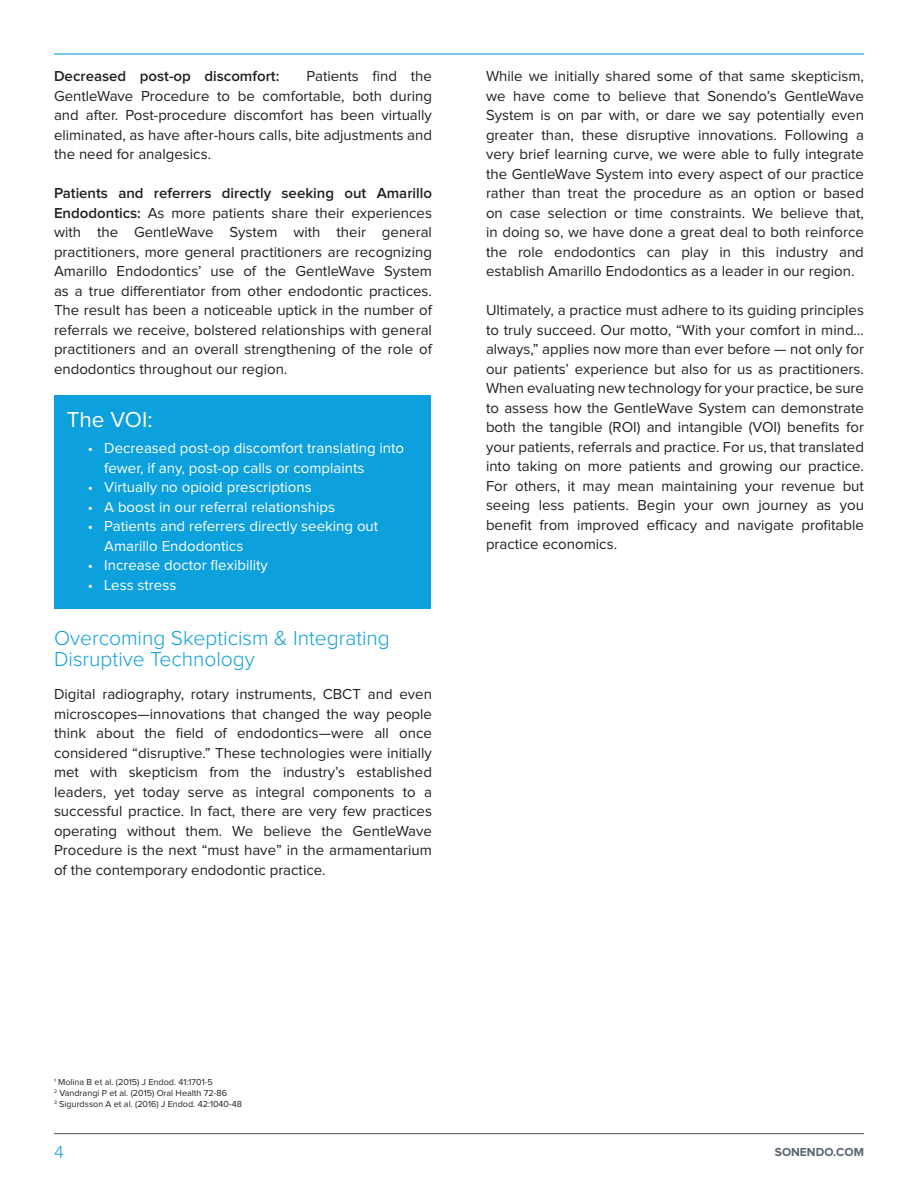
<style>
.page{position:relative;width:918px;height:1188px;background:#fff}
.page>*{position:absolute;margin:0;border:0;box-sizing:border-box;transform-origin:0 0}
.body_copy{font:22.5px "Proxima Nova";color:#fff}
.body_copy-2{font:300 21px/21px "Proxima Nova";color:#0ca0dc}
.t1{font:300 18px "Proxima Nova";color:#0ca0dc}
.body_copy-3{font:15px/19.5px "Proxima Nova";color:#231f20;text-align:justify}
.t2{font:15px/19.5px "Proxima Nova";color:#fff}
.body_copy-4{font:600 15px "Proxima Nova";color:#231f20}
.t3{font:700 12px "Proxima Nova";color:#5a6470}
.t4{font:9px "Proxima Nova";color:#231f20}
.s1{font-weight:600}
</style>
<div class="page">
<hr style="left:54px;top:1133px;width:810px;height:1px;background:#5a6470">
<hr style="left:54px;top:53px;width:810px;height:2px;background:#0ca0dc">
<div style="left:54px;top:395px;width:376px;height:214px;background:#0ca0dc"></div>
<p class="body_copy-3" style="left:54px;top:67px;width:380px;text-indent:253px">Patients find the GentleWave Procedure to be comfortable, both during and after. Post-procedure discomfort has been virtually eliminated, as have after-hours calls, bite adjustments and the need for analgesics.</p>
<p class="body_copy-3" style="left:54px;top:184px;width:380px"><span class="s1">Patients and referrers directly seeking out Amarillo Endodontics:</span> As more patients share their experiences with the GentleWave System with their general practitioners, more general practitioners are recognizing Amarillo Endodontics’ use of the GentleWave System as a true differentiator from other endodontic practices.<br>The result has been a noticeable uptick in the number of referrals we receive, bolstered relationships with general practitioners and an overall strengthening of the role of endodontics throughout our region.</p>
<p class="body_copy-4" style="left:54px;top:68px;width:227px">Decreased post-op discomfort:</p>
<p class="body_copy" style="left:67px;top:407px;width:87px">The VOI:</p>
<p class="t2" style="left:104px;top:439px;width:301px;text-indent:-16px">• Decreased post-op discomfort translating into fewer, if any, post-op calls or complaints</p>
<p class="t2" style="left:88px;top:478px;width:225px">• Virtually no opioid prescriptions</p>
<p class="t2" style="left:88px;top:497px;width:249px">• A boost in our referral relationships</p>
<p class="t2" style="left:104px;top:517px;width:276px;text-indent:-16px">• Patients and referrers directly seeking out<br>Amarillo Endodontics</p>
<p class="t2" style="left:88px;top:556px;width:182px">• Increase doctor flexibility</p>
<p class="t2" style="left:88px;top:575px;width:90px">• Less stress</p>
<p class="body_copy-2" style="left:54px;top:628px;width:337px">Overcoming Skepticism &amp; Integrating<br>Disruptive Technology</p>
<p class="body_copy-3" style="left:54px;top:685px;width:380px">Digital radiography, rotary instruments, CBCT and even microscopes—innovations that changed the way people think about the field of endodontics—were all once considered “disruptive.” These technologies were initially met with skepticism from the industry’s established leaders, yet today serve as integral components to a successful practice. In fact, there are very few practices operating without them. We believe the GentleWave Procedure is the next “must have” in the armamentarium of the contemporary endodontic practice.</p>
<p class="body_copy-3" style="left:486px;top:67px;width:380px">While we initially shared some of that same skepticism, we have come to believe that Sonendo’s GentleWave System is on par with, or dare we say potentially even greater than, these disruptive innovations. Following a very brief learning curve, we were able to fully integrate the GentleWave System into every aspect of our practice rather than treat the procedure as an option or based on case selection or time constraints. We believe that, in doing so, we have done a great deal to both reinforce the role endodontics can play in this industry and establish Amarillo Endodontics as a leader in our region.</p>
<p class="body_copy-3" style="left:486px;top:301px;width:380px">Ultimately, a practice must adhere to its guiding principles to truly succeed. Our motto, “With your comfort in mind… always,” applies now more than ever before — not only for our patients’ experience but also for us as practitioners.<br>When evaluating new technology for your practice, be sure to assess how the GentleWave System can demonstrate both the tangible (ROI) and intangible (VOI) benefits for your patients, referrals and practice. For us, that translated into taking on more patients and growing our practice.<br>For others, it may mean maintaining your revenue but seeing less patients. Begin your own journey as you benefit from improved efficacy and navigate profitable practice economics.</p>
<p class="t4" style="left:54px;top:1077px;width:160px"><sup>1</sup> Molina B et al. (2015) J Endod. 41:1701-5</p>
<p class="t4" style="left:54px;top:1088px;width:175px"><sup>2</sup> Vandrangi P et al. (2015) Oral Health 72-86</p>
<p class="t4" style="left:54px;top:1099px;width:190px"><sup>3</sup> Sigurdsson A et al. (2016) J Endod. 42:1040-48</p>
<p class="t1" style="left:54px;top:1143px;width:11px">4</p>
<p class="t3" style="left:775px;top:1145px;width:91px">SONENDO.COM</p>
</div>
